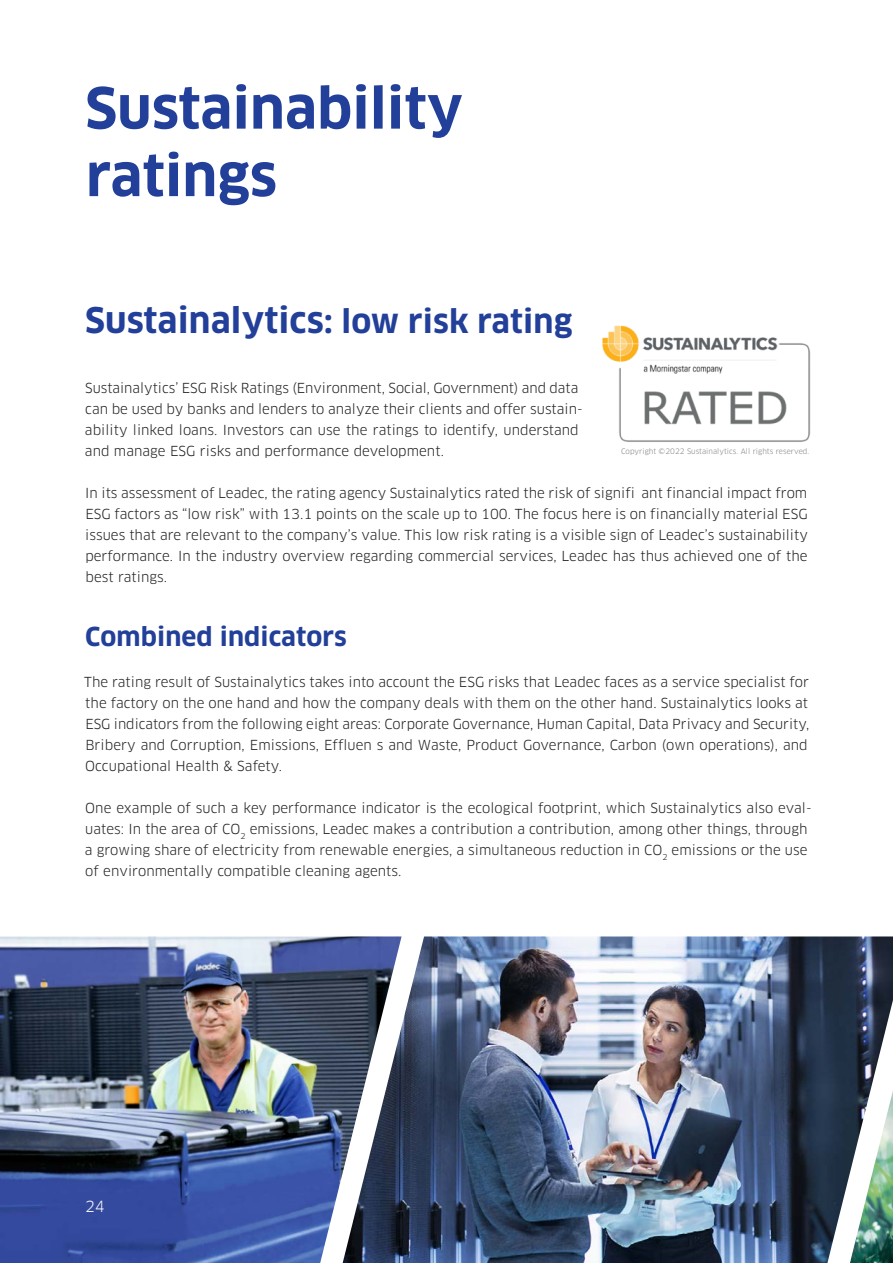
<style>
.page{position:relative;width:893px;height:1263px;background:#fff}
.page>*{position:absolute;margin:0;border:0;box-sizing:border-box;transform-origin:0 0}
.t1{font:700 55.35px/67.5px "Clan OT";color:#223f99}
.t2{font:700 34.5px "Clan OT";letter-spacing:.005em;color:#223f99}
.t3{font:700 25.5px "Clan OT";letter-spacing:.005em;color:#223f99}
.t4{font:15px "Clan OT";color:#fff}
.t5{font:13.5px/21px "Clan OT";letter-spacing:.005em;color:#231f20}
.t6{font:7.35px "Clan OT";letter-spacing:.005em;color:#808285}
.s1{font-size:31.8px}
</style>
<div class="page">
<img style="left:602px;top:325px;width:209px;height:117px">
<img style="left:0;top:936px;width:343px;height:327px">
<img style="left:343px;top:936px;width:550px;height:327px">
<h1 class="t1" style="left:85px;top:75px;width:379px">Sustainability ratings</h1>
<h2 class="t2" style="left:85px;top:300px;width:489px">Sustainalytics<span class="s1">: low risk rating</span></h2>
<p class="t5" style="left:85px;top:378px;width:499px">Sustainalytics’ ESG Risk Ratings (Environment, Social, Government) and data can be used by banks and lenders to analyze their clients and offer sustain&shy;ability linked loans. Investors can use the ratings to identify, understand and manage ESG risks and performance development.</p>
<p class="t5" style="left:85px;top:483px;width:724px;text-align:justify">In its assessment of Leadec, the rating agency Sustainalytics rated the risk of signifi ant financial impact from ESG factors as “low risk” with 13.1 points on the scale up to 100. The focus here is on financially material ESG issues that are relevant to the company’s value. This low risk rating is a visible sign of Leadec’s sustainability performance. In the industry overview regarding commercial services, Leadec has thus achieved one of the best ratings.</p>
<p class="t6" style="left:621px;top:447px;width:190px">Copyright ©2022 Sustainalytics. All rights reserved.</p>
<h3 class="t3" style="left:85px;top:621px;width:263px">Combined indicators</h3>
<p class="t5" style="left:84px;top:672px;width:727px">The rating result of Sustainalytics takes into account the ESG risks that Leadec faces as a service specialist for the factory on the one hand and how the company deals with them on the other hand. Sustainalytics looks at ESG indicators from the following eight areas: Corporate Governance, Human Capital, Data Privacy and Security, Bribery and Corruption, Emissions, Effluen s and Waste, Product Governance, Carbon (own operations), and Occupational Health &amp; Safety.</p>
<p class="t5" style="left:85px;top:798px;width:728px">One example of such a key performance indicator is the ecological footprint, which Sustainalytics also eval&shy;uates: In the area of CO<sub>2</sub> emissions, Leadec makes a contribution a contribution, among other things, through a growing share of electricity from renewable energies, a simultaneous reduction in CO<sub>2</sub> emissions or the use of environmentally compatible cleaning agents.</p>
<p class="t4" style="left:85px;top:1197px;width:21px">24</p>
</div>
